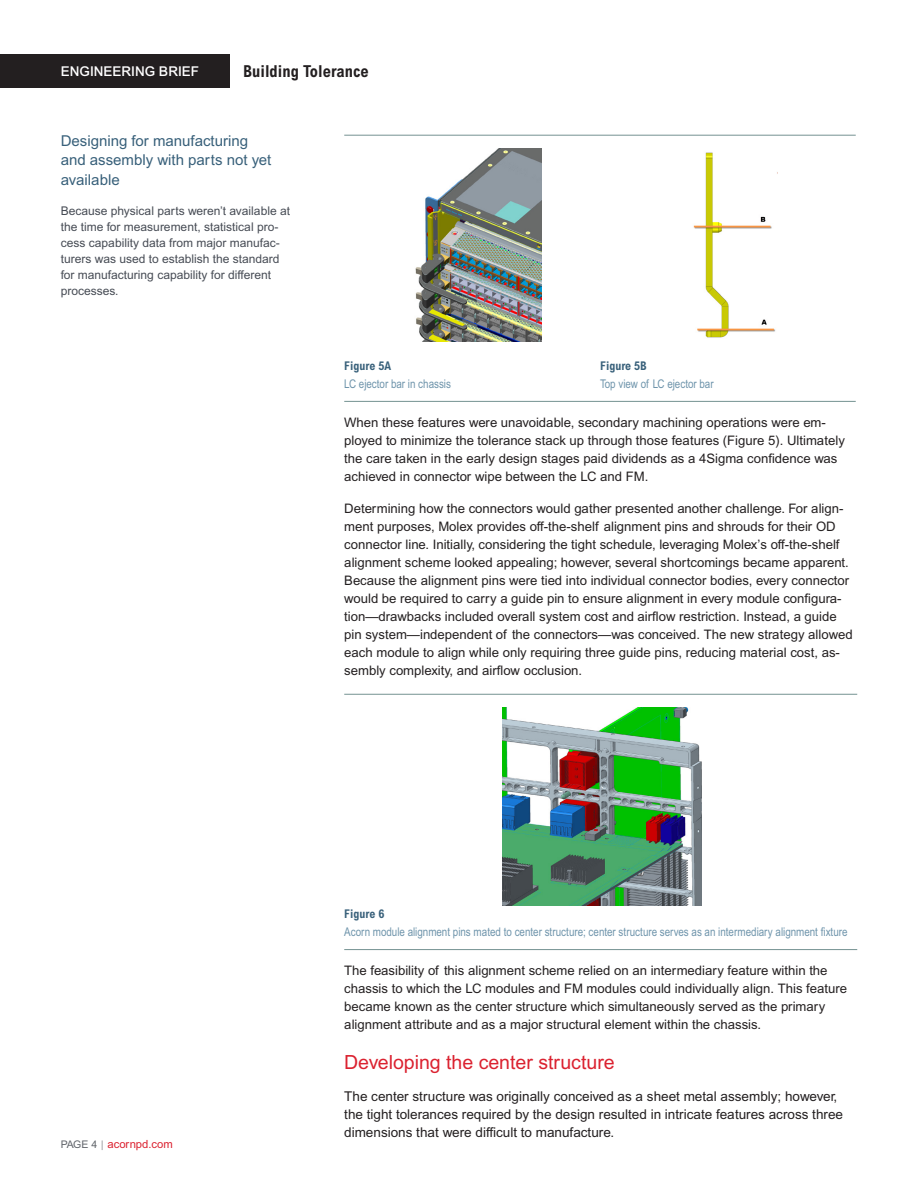
<style>
.page{position:relative;width:918px;height:1188px;background:#fff}
.page>*{position:absolute;margin:0;border:0;box-sizing:border-box;transform-origin:0 0}
.Body_Headline{font:19.5px "Arial MT Pro Cyr";color:#db2230}
.t1{font:700 condensed 16.5px "Arial MT Std";color:#231f20}
.Sidebar_Headline{font:15px/19.5px "Arial MT Pro Cyr";color:#38607a}
.Body{font:13.5px/18px "Arial MT Pro Cyr";color:#231f20}
.t2{font:500 13.5px "Arial MT Std";color:#fff}
.Body-2{font:13.2px/18px "Arial MT Pro Cyr";color:#231f20}
.Sidebar_Body{font:12px/16.2px "Arial MT Pro Cyr";color:#464b54}
.Caption_Verbiage{font:12px "Arial Narrow MT Std";color:#6e94ab}
.Figure{font:700 condensed 12px "Arial MT Std";color:#38607a}
.t3{font:11.25px "Arial MT Pro Cyr";color:#db2230}
.s1{font-size:10.5px;color:#5f6369}
.s2{font-family:"Arial MT Std";font-weight:300;font-size:10.5px;color:#5f6369}
</style>
<div class="page">
<div style="left:0;top:54px;width:230px;height:34px;background:#231f20"></div>
<hr style="left:344px;top:135px;width:256px;height:1px;background:#749291">
<hr style="left:600px;top:135px;width:256px;height:1px;background:#749291">
<hr style="left:344px;top:401px;width:256px;height:1px;background:#749291">
<hr style="left:600px;top:401px;width:256px;height:1px;background:#749291">
<img style="left:415px;top:149px;width:127px;height:193px">
<img style="left:693px;top:152px;width:85px;height:186px">
<hr style="left:344px;top:694px;width:513px;height:1px;background:#749291">
<hr style="left:344px;top:949px;width:513px;height:1px;background:#749291">
<img style="left:503px;top:708px;width:199px;height:197px">
<p class="t2" style="left:61px;top:63px;width:140px">ENGINEERING BRIEF</p>
<p class="t1" style="left:243px;top:61px;width:127px">Building Tolerance</p>
<p class="Sidebar_Headline" style="left:61px;top:132px;width:212px">Designing for manufacturing and assembly with parts not yet available</p>
<p class="Sidebar_Body" style="left:61px;top:203px;width:231px">Because physical parts weren’t available at the time for measurement, statistical pro&shy;cess capability data from major manufac&shy;turers was used to establish the standard for manufacturing capability for different processes.</p>
<p class="Figure" style="left:600px;top:359px;width:49px">Figure 5B</p>
<p class="Caption_Verbiage" style="left:600px;top:377px;width:115px">Top view of LC ejector bar</p>
<p class="Body-2" style="left:344px;top:414px;width:502px">When these features were unavoidable, secondary machining operations were em&shy;ployed to minimize the tolerance stack up through those features (Figure 5). Ultimately the care taken in the early design stages paid dividends as a 4Sigma confidence was achieved in connector wipe between the LC and FM.</p>
<p class="Body-2" style="left:344px;top:500px;width:510px">Determining how the connectors would gather presented another challenge. For align&shy;ment purposes, Molex provides off-the-shelf alignment pins and shrouds for their OD connector line. Initially, considering the tight schedule, leveraging Molex’s off-the-shelf alignment scheme looked appealing; however, several shortcomings became apparent.<br>Because the alignment pins were tied into individual connector bodies, every connector would be required to carry a guide pin to ensure alignment in every module configura&shy;tion—drawbacks included overall system cost and airflow restriction. Instead, a guide pin system—independent of the connectors—was conceived. The new strategy allowed each module to align while only requiring three guide pins, reducing material cost, as&shy;sembly complexity, and airflow occlusion.</p>
<p class="Figure" style="left:344px;top:359px;width:49px">Figure 5A</p>
<p class="Caption_Verbiage" style="left:344px;top:377px;width:108px">LC ejector bar in chassis</p>
<p class="t3" style="left:61px;top:1137px;width:114px"><span class="s1">PAGE 4</span> <span class="s2">|</span> acornpd.com</p>
<p class="Figure" style="left:344px;top:907px;width:42px">Figure 6</p>
<p class="Caption_Verbiage" style="left:344px;top:925px;width:505px">Acorn module alignment pins mated to center structure; center structure serves as an intermediary alignment fixture</p>
<p class="Body-2" style="left:344px;top:962px;width:504px">The feasibility of this alignment scheme relied on an intermediary feature within the chassis to which the LC modules and FM modules could individually align. This feature became known as the center structure which simultaneously served as the primary alignment attribute and as a major structural element within the chassis.</p>
<p class="Body_Headline" style="left:344px;top:1051px;width:272px">Developing the center structure</p>
<p class="Body" style="left:344px;top:1087px;width:500px">The center structure was originally conceived as a sheet metal assembly; however, the tight tolerances required by the design resulted in intricate features across three dimensions that were difficult to manufacture.</p>
</div>
